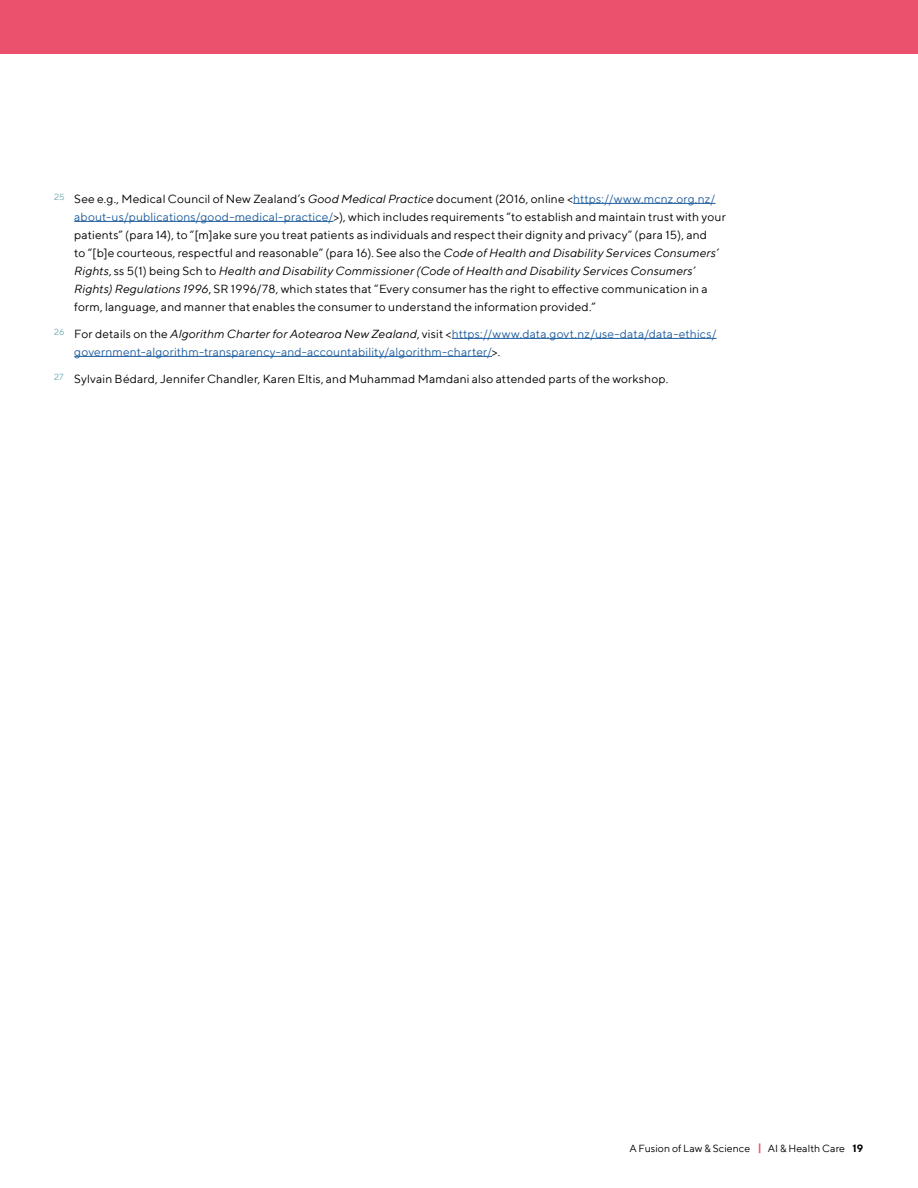
<style>
.page{position:relative;width:918px;height:1188px;background:#fff}
.page>*{position:absolute;margin:0;border:0;box-sizing:border-box;transform-origin:0 0}
.p_footnote_text{font:12px/18px "TT Norms";letter-spacing:.01em;color:#000}
.p_footnote_text-2{font:12px/18px "TT Norms";letter-spacing:.01em;color:#215e9e}
.t1{font:10.5px "TT Norms";letter-spacing:.005em;color:#000}
.s1{font-style:italic}
.s2{color:#215e9e}
.s3{color:#000}
.s4{font-style:italic;color:#000}
.s5{font-weight:700;color:#eb516c}
.s6{font-weight:700}
</style>
<div class="page">
<div style="left:0;top:0;width:918px;height:54px;background:#eb516c"></div>
<hr style="left:573px;top:203px;width:143px;height:1px;background:#215e9e">
<hr style="left:74px;top:221px;width:259px;height:1px;background:#215e9e">
<hr style="left:452px;top:338px;width:265px;height:1px;background:#215e9e">
<hr style="left:74px;top:356px;width:418px;height:1px;background:#215e9e">
<p class="p_footnote_text" style="left:74px;top:189px;width:653px;text-indent:-20px"><sup>25</sup> See e.g., Medical Council of New Zealand’s <span class="s1">Good Medical Practice</span> document (2016, online &lt;<span class="s2">https://www.mcnz.org.nz/ about-us/publications/good-medical-practice/</span>&gt;), which includes requirements “to establish and maintain trust with your patients” (para 14), to “[m]ake sure you treat patients as individuals and respect their dignity and privacy” (para 15), and<br>to “[b]e courteous, respectful and reasonable” (para 16). See also the <span class="s1">Code of Health and Disability Services Consumers’ Rights</span>, ss 5(1) being Sch to <span class="s1">Health and Disability Commissioner (Code of Health and Disability Services Consumers’ Rights) Regulations 1996</span>, SR 1996/78, which states that “Every consumer has the right to effective communication in a form, language, and manner that enables the consumer to understand the information provided.”</p>
<p class="p_footnote_text-2" style="left:74px;top:324px;width:644px;text-indent:-20px"><sup>26</sup> <span class="s3">For details on the</span> <span class="s4">Algorithm Charter for Aotearoa New Zealand</span><span class="s3">, visit &lt;</span>https://www.data.govt.nz/use-data/data-ethics/ government-algorithm-transparency-and-accountability/algorithm-charter/<span class="s3">&gt;.</span></p>
<p class="p_footnote_text" style="left:54px;top:369px;width:616px"><sup>27</sup> Sylvain Bédard, Jennifer Chandler, Karen Eltis, and Muhammad Mamdani also attended parts of the workshop.</p>
<p class="t1" style="left:629px;top:1142px;width:236px">A Fusion of Law &amp; Science <span class="s5">|</span> AI &amp; Health Care <span class="s6">19</span></p>
</div>
